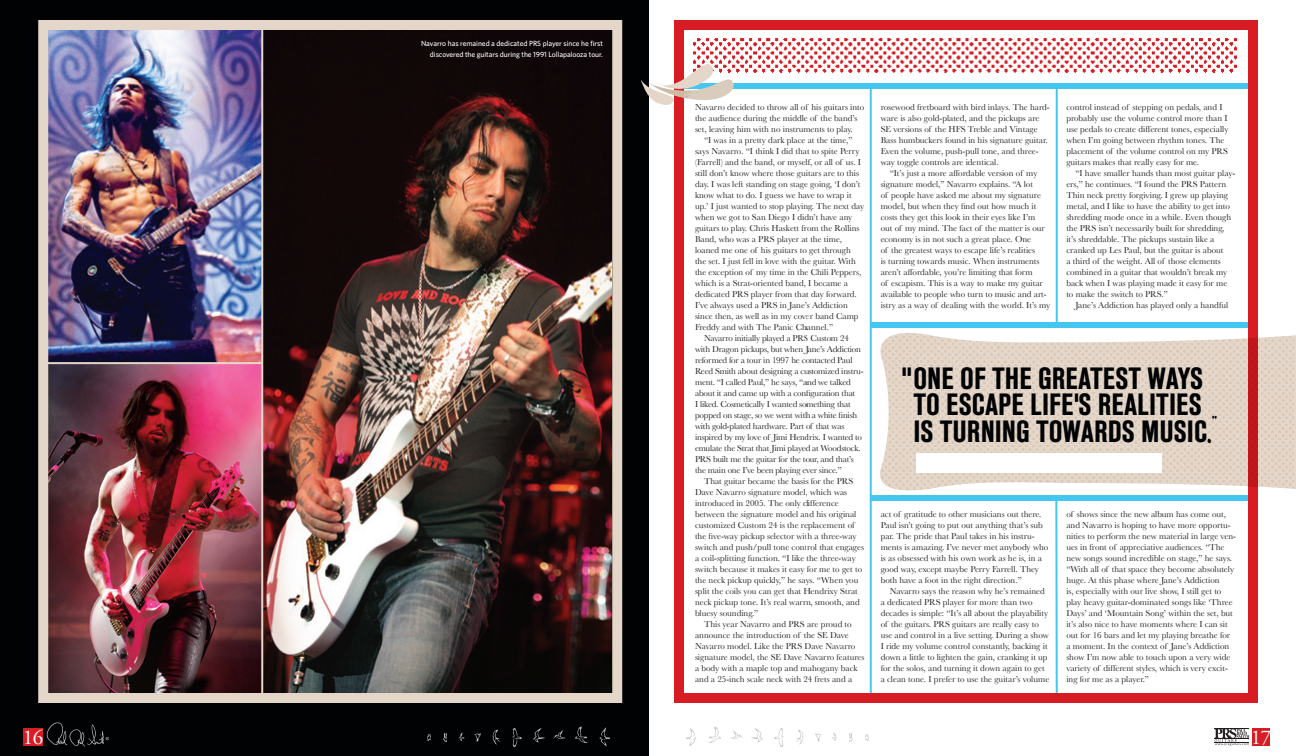
<style>
.page{position:relative;width:1296px;height:756px;background:#fff}
.page>*{position:absolute;margin:0;border:0;box-sizing:border-box;transform-origin:0 0}
.PRS_Body{font:700 30.8px/26.6px "Standard CT Condensed";color:#010203;text-align:center}
.t1{font:21px "Adobe Garamond Pro";color:#fff}
.PRS_Body-2{font:9px/11px "Baskerville";color:#231f20}
.PRS_Body-3{font:9px/11px "Baskerville";letter-spacing:-.02em;color:#231f20}
.PRS_TOC_Dark{font:500 7.5px "Whitney";letter-spacing:-.005em;color:#fff}
.s1{font-family:"LHF Hindlewood SREG";font-weight:400;font-size:41.6px}
</style>
<div class="page">
<div style="left:0;top:0;width:649px;height:756px;background:#010203"></div>
<img style="left:38px;top:20px;width:585px;height:683px">
<svg style="left:674px;top:20px;width:584px;height:683px"></svg>
<img style="left:694px;top:38px;width:544px;height:34px">
<hr style="left:261px;top:29px;width:2px;height:664px;background:#e4d7ca">
<hr style="left:42px;top:362px;width:220px;height:2px;background:#e4d7ca">
<hr style="left:1056px;top:88px;width:2px;height:235px;background:#43c7f0">
<svg style="left:641px;top:62px;width:95px;height:46px"></svg>
<img style="left:871px;top:330px;width:423px;height:166px">
<div style="left:917px;top:453px;width:245px;height:20px;background:#fff"></div>
<div style="left:1253px;top:728px;width:17px;height:17px;background:#d81c23"></div>
<div style="left:23px;top:728px;width:20px;height:17px;background:#d81c23"></div>
<svg style="left:492px;top:730px;width:8px;height:15px"></svg>
<svg style="left:474px;top:733px;width:7px;height:9px"></svg>
<svg style="left:459px;top:732px;width:5px;height:9px"></svg>
<svg style="left:443px;top:732px;width:4px;height:10px"></svg>
<svg style="left:426px;top:734px;width:5px;height:7px"></svg>
<svg style="left:533px;top:728px;width:12px;height:15px"></svg>
<svg style="left:553px;top:730px;width:12px;height:9px"></svg>
<svg style="left:575px;top:726px;width:13px;height:17px"></svg>
<svg style="left:600px;top:727px;width:10px;height:19px"></svg>
<svg style="left:512px;top:728px;width:10px;height:19px"></svg>
<svg style="left:796px;top:730px;width:8px;height:15px"></svg>
<svg style="left:815px;top:733px;width:7px;height:9px"></svg>
<svg style="left:832px;top:733px;width:5px;height:8px"></svg>
<svg style="left:849px;top:733px;width:4px;height:9px"></svg>
<svg style="left:865px;top:734px;width:4px;height:7px"></svg>
<svg style="left:751px;top:728px;width:12px;height:15px"></svg>
<svg style="left:731px;top:730px;width:12px;height:9px"></svg>
<svg style="left:708px;top:726px;width:13px;height:17px"></svg>
<svg style="left:686px;top:727px;width:10px;height:19px"></svg>
<svg style="left:774px;top:728px;width:10px;height:19px"></svg>
<svg style="left:47px;top:722px;width:62px;height:25px"></svg>
<hr style="left:1214px;top:728px;width:35px;height:1px;background:#231f20">
<hr style="left:1214px;top:739px;width:35px;height:1px;background:#231f20">
<hr style="left:1214px;top:742px;width:35px;height:1px;background:#231f20">
<svg style="left:1215px;top:729px;width:35px;height:17px"></svg>
<p class="PRS_TOC_Dark" style="left:421px;top:39px;width:183px">Navarro has remained a dedicated PRS player since he first</p>
<p class="PRS_TOC_Dark" style="left:430px;top:50px;width:175px">discovered the guitars during the 1991 Lollapalooza tour.</p>
<p class="PRS_Body-2" style="left:695px;top:101px;width:171px">Navarro decided to throw all of his guitars into the audience during the middle of the band’s set, leaving him with no instruments to play.</p>
<p class="PRS_Body-2" style="left:695px;top:134px;width:171px;text-indent:9px">“I was in a pretty dark place at the time,” says Navarro. “I think I did that to spite Perry (Farrell) and the band, or myself, or all of us. I still don’t know where those guitars are to this day. I was left standing on stage going, ‘I don’t know what to do. I guess we have to wrap it up.’ I just wanted to stop playing. The next day when we got to San Diego I didn’t have any guitars to play. Chris Haskett from the Rollins Band, who was a PRS player at the time, loaned me one of his guitars to get through the set. I just fell in love with the guitar. With the exception of my time in the Chili Peppers, which is a Strat-oriented band, I became a dedicated PRS player from that day forward.<br>I’ve always used a PRS in Jane’s Addiction since then, as well as in my cover band Camp Freddy and with The Panic Channel.”</p>
<p class="PRS_Body-3" style="left:695px;top:332px;width:170px;text-indent:9px">Navarro initially played a PRS Custom 24 with Dragon pickups, but when Jane’s Addiction reformed for a tour in 1997 he contacted Paul Reed Smith about designing a customized instru&shy;ment. “I called Paul,” he says, “and we talked about it and came up with a configuration that<br>I liked. Cosmetically I wanted something that popped on stage, so we went with a white finish with gold-plated hardware. Part of that was inspired by my love of Jimi Hendrix. I wanted to emulate the Strat that Jimi played at Woodstock.<br>PRS built me the guitar for the tour, and that’s the main one I’ve been playing ever since.”</p>
<p class="PRS_Body-2" style="left:695px;top:475px;width:171px;text-indent:9px">That guitar became the basis for the PRS Dave Navarro signature model, which was introduced in 2005. The only difference between the signature model and his original customized Custom 24 is the replacement of the five-way pickup selector with a three-way switch and push/pull tone control that engages a coil-splitting function. “I like the three-way switch because it makes it easy for me to get to the neck pickup quickly,” he says. “When you split the coils you can get that Hendrixy Strat neck pickup tone. It’s real warm, smooth, and bluesy sounding.”</p>
<p class="PRS_Body-2" style="left:695px;top:618px;width:171px;text-indent:9px">This year Navarro and PRS are proud to announce the introduction of the SE Dave Navarro model. Like the PRS Dave Navarro signature model, the SE Dave Navarro features a body with a maple top and mahogany back and a 25-inch scale neck with 24 frets and a</p>
<p class="PRS_Body-2" style="left:881px;top:101px;width:171px">rosewood fretboard with bird inlays. The hard&shy;ware is also gold-plated, and the pickups are SE versions of the HFS Treble and Vintage Bass humbuckers found in his signature guitar.<br>Even the volume, push-pull tone, and three&shy;way toggle controls are identical.</p>
<p class="PRS_Body-2" style="left:881px;top:167px;width:171px;text-indent:9px">“It’s just a more affordable version of my signature model,” Navarro explains. “A lot<br>of people have asked me about my signature model, but when they find out how much it costs they get this look in their eyes like I’m<br>out of my mind. The fact of the matter is our economy is in not such a great place. One<br>of the greatest ways to escape life’s realities<br>is turning towards music. When instruments aren’t affordable, you’re limiting that form<br>of escapism. This is a way to make my guitar available to people who turn to music and art&shy;istry as a way of dealing with the world. It’s my</p>
<p class="PRS_Body-2" style="left:1066px;top:101px;width:164px">control instead of stepping on pedals, and I probably use the volume control more than I use pedals to create different tones, especially when I’m going between rhythm tones. The placement of the volume control on my PRS guitars makes that really easy for me.</p>
<p class="PRS_Body-2" style="left:1066px;top:167px;width:171px;text-indent:9px">“I have smaller hands than most guitar play&shy;ers,” he continues. “I found the PRS Pattern Thin neck pretty forgiving. I grew up playing metal, and I like to have the ability to get into shredding mode once in a while. Even though the PRS isn’t necessarily built for shredding, it’s shreddable. The pickups sustain like a cranked up Les Paul, but the guitar is about<br>a third of the weight. All of those elements combined in a guitar that wouldn’t break my back when I was playing made it easy for me to make the switch to PRS.”</p>
<p class="PRS_Body-2" style="left:1075px;top:299px;width:154px">Jane’s Addiction has played only a handful</p>
<p class="PRS_Body" style="left:901px;top:365px;width:317px">"ONE OF THE GREATEST WAYS<br>TO ESCAPE LIFE'S REALITIES<br>IS TURNING TOWARDS MUSIC<span class="s1">."</span></p>
<p class="PRS_Body-2" style="left:881px;top:508px;width:169px">act of gratitude to other musicians out there.<br>Paul isn’t going to put out anything that’s sub par. The pride that Paul takes in his instru&shy;ments is amazing. I’ve never met anybody who is as obsessed with his own work as he is, in a good way, except maybe Perry Farrell. They both have a foot in the right direction.”</p>
<p class="PRS_Body-2" style="left:881px;top:585px;width:170px;text-indent:9px">Navarro says the reason why he’s remained a dedicated PRS player for more than two decades is simple: “It’s all about the playability of the guitars. PRS guitars are really easy to use and control in a live setting. During a show I ride my volume control constantly, backing it down a little to lighten the gain, cranking it up for the solos, and turning it down again to get a clean tone. I prefer to use the guitar’s volume</p>
<p class="PRS_Body-2" style="left:1066px;top:508px;width:171px">of shows since the new album has come out, and Navarro is hoping to have more opportu&shy;nities to perform the new material in large ven&shy;ues in front of appreciative audiences. “The new songs sound incredible on stage,” he says. “With all of that space they become absolutely huge. At this phase where Jane’s Addiction<br>is, especially with our live show, I still get to play heavy guitar-dominated songs like ‘Three Days’ and ‘Mountain Song’ within the set, but it’s also nice to have moments where I can sit out for 16 bars and let my playing breathe for a moment. In the context of Jane’s Addiction show I’m now able to touch upon a very wide variety of different styles, which is very excit&shy;ing for me as a player.”</p>
<h2 class="t1" style="left:23px;top:724px;width:22px">16</h2>
<h2 class="t1" style="left:1251px;top:724px;width:22px">17</h2>
</div>
